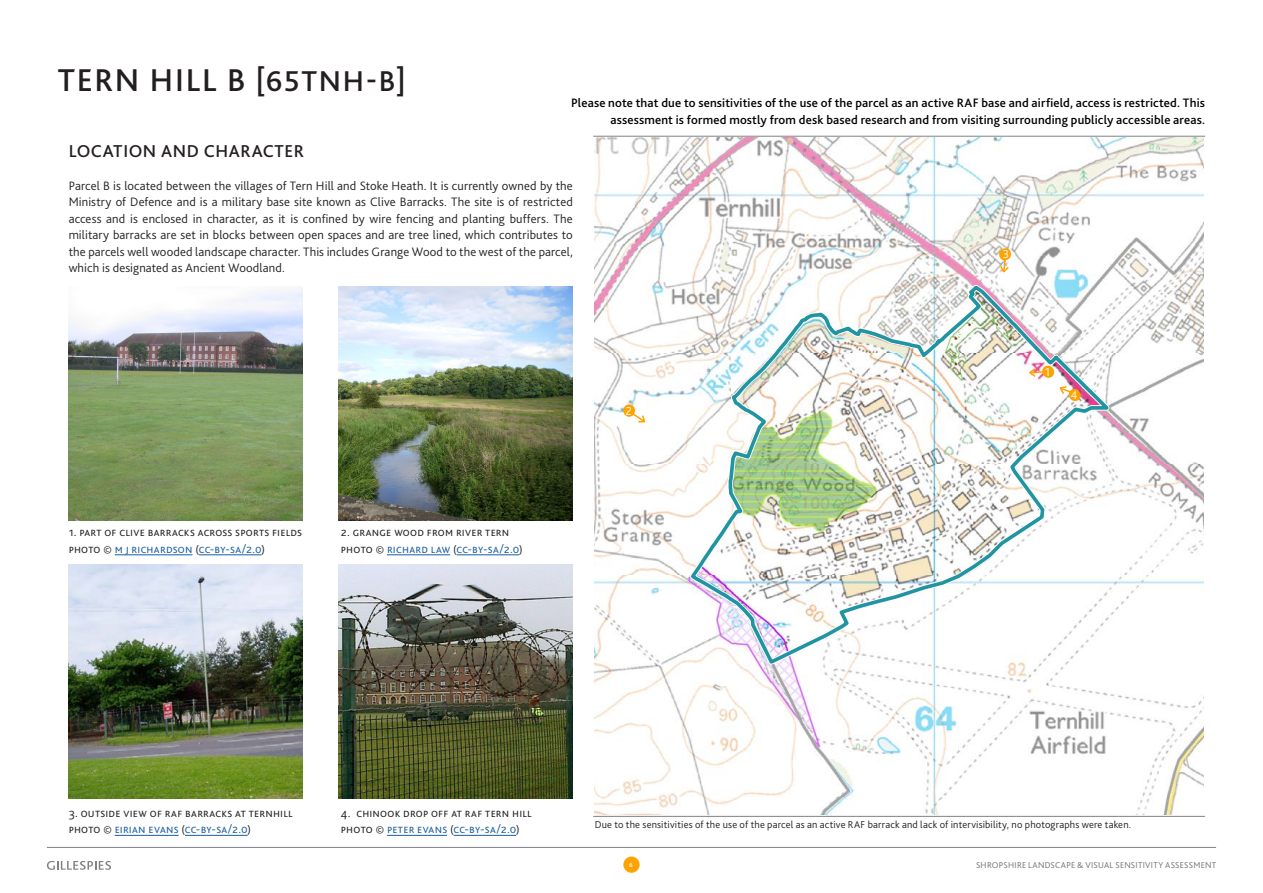
<style>
.page{position:relative;width:1263px;height:893px;background:#fff}
.page>*{position:absolute;margin:0;border:0;box-sizing:border-box;transform-origin:0 0}
.t1{font:500 33px "Bliss 2";letter-spacing:.05em;color:#231f20}
.t2{font:500 18px "Bliss 2";letter-spacing:.03em;color:#231f20}
.Body_Copy{font:300 12.75px/16.5px "Bliss 2";letter-spacing:.015em;color:#231f20;text-align:justify}
.Body_Copy-2{font:500 12.75px/16.5px "Bliss 2";letter-spacing:.01em;color:#000;text-align:right}
.t3{font:300 12.75px "Bliss 2";letter-spacing:.02em;color:#175d9e}
.t4{font:300 12px "Bliss 2";color:#fff}
.Table_of_Contents_su{font:300 10.5px "Bliss 2";letter-spacing:.02em;color:#231f20}
.t5{font:300 8.85px "Bliss 2";letter-spacing:.025em;color:#6c6d70}
.t6{font:500 6.3px "Bliss 2";color:#fff}
.s1{font-size:30px}
.s2{color:#231f20}
</style>
<div class="page">
<div style="left:623px;top:856px;width:17px;height:17px;background:#ffa300;border-radius:50%"></div>
<hr style="left:47px;top:847px;width:1169px;height:1px;background:#808285">
<svg style="left:47px;top:861px;width:64px;height:9px"></svg>
<hr style="left:593px;top:816px;width:612px;height:1px;background:#808285">
<hr style="left:593px;top:136px;width:612px;height:1px;background:#808285">
<img style="left:339px;top:565px;width:234px;height:233px">
<img style="left:68px;top:565px;width:234px;height:233px">
<img style="left:339px;top:287px;width:234px;height:233px">
<img style="left:68px;top:288px;width:234px;height:232px">
<hr style="left:387px;top:835px;width:60px;height:1px;background:#175d9e">
<hr style="left:453px;top:835px;width:63px;height:1px;background:#175d9e">
<hr style="left:115px;top:835px;width:64px;height:1px;background:#175d9e">
<hr style="left:185px;top:835px;width:63px;height:1px;background:#175d9e">
<hr style="left:387px;top:554px;width:63px;height:1px;background:#175d9e">
<hr style="left:457px;top:554px;width:62px;height:1px;background:#175d9e">
<hr style="left:115px;top:554px;width:77px;height:1px;background:#175d9e">
<hr style="left:199px;top:554px;width:63px;height:1px;background:#175d9e">
<svg style="left:595px;top:138px;width:608px;height:677px"></svg>
<svg style="left:1028px;top:365px;width:27px;height:14px"></svg>
<svg style="left:623px;top:404px;width:12px;height:13px"></svg>
<svg style="left:627px;top:410px;width:20px;height:14px"></svg>
<svg style="left:998px;top:247px;width:14px;height:27px"></svg>
<svg style="left:1058px;top:385px;width:23px;height:17px"></svg>
<p class="t1" style="left:58px;top:59px;width:349px">TERN HILL B <span class="s1">[65TNH-B]</span></p>
<p class="Body_Copy-2" style="left:571px;top:95px;width:635px">Please note that due to sensitivities of the use of the parcel as an active RAF base and airfield, access is restricted. This assessment is formed mostly from desk based research and from visiting surrounding publicly accessible areas.</p>
<p class="t2" style="left:69px;top:140px;width:237px">LOCATION AND CHARACTER</p>
<p class="Body_Copy" style="left:69px;top:177px;width:506px">Parcel B is located between the villages of Tern Hill and Stoke Heath. It is currently owned by the Ministry of Defence and is a military base site known as Clive Barracks. The site is of restricted access and is enclosed in character, as it is confined by wire fencing and planting buffers. The military barracks are set in blocks between open spaces and are tree lined, which contributes to the parcels well wooded landscape character. This includes Grange Wood to the west of the parcel, which is designated as Ancient Woodland.</p>
<p class="Body_Copy" style="left:69px;top:524px;width:235px">1. part of clive barracks across sports fields</p>
<p class="t3" style="left:69px;top:541px;width:198px"><span class="s2">Photo ©</span> M J Richardson <span class="s2">(</span>cc-by-sa/2.0<span class="s2">)</span></p>
<p class="Body_Copy" style="left:341px;top:524px;width:170px">2. grange wood from river tern</p>
<p class="t3" style="left:341px;top:541px;width:183px"><span class="s2">Photo ©</span> richard law <span class="s2">(</span>cc-by-sa/2.0<span class="s2">)</span></p>
<p class="t4" style="left:626px;top:403px;width:8px">2</p>
<p class="t4" style="left:1003px;top:247px;width:8px">3</p>
<p class="t4" style="left:1045px;top:364px;width:6px">1</p>
<p class="t4" style="left:1071px;top:388px;width:8px">4</p>
<p class="Body_Copy" style="left:69px;top:804px;width:225px">3. outside view of raf barracks at ternhill</p>
<p class="t3" style="left:69px;top:821px;width:184px"><span class="s2">Photo ©</span> eirian evans <span class="s2">(</span>cc-by-sa/2.0<span class="s2">)</span></p>
<p class="Body_Copy" style="left:341px;top:804px;width:192px">4. chinook drop off at raf tern hill</p>
<p class="t3" style="left:341px;top:821px;width:180px"><span class="s2">Photo ©</span> peter evans <span class="s2">(</span>cc-by-sa/2.0<span class="s2">)</span></p>
<p class="Table_of_Contents_su" style="left:595px;top:818px;width:537px">Due to the sensitivities of the use of the parcel as an active RAF barrack and lack of intervisibility, no photographs were taken.</p>
<p class="t6" style="left:629px;top:861px;width:5px">6</p>
<p class="t5" style="left:976px;top:859px;width:242px">SHROPSHIRE LANDSCAPE &amp; VISUAL SENSITIVITY ASSESSMENT</p>
</div>
